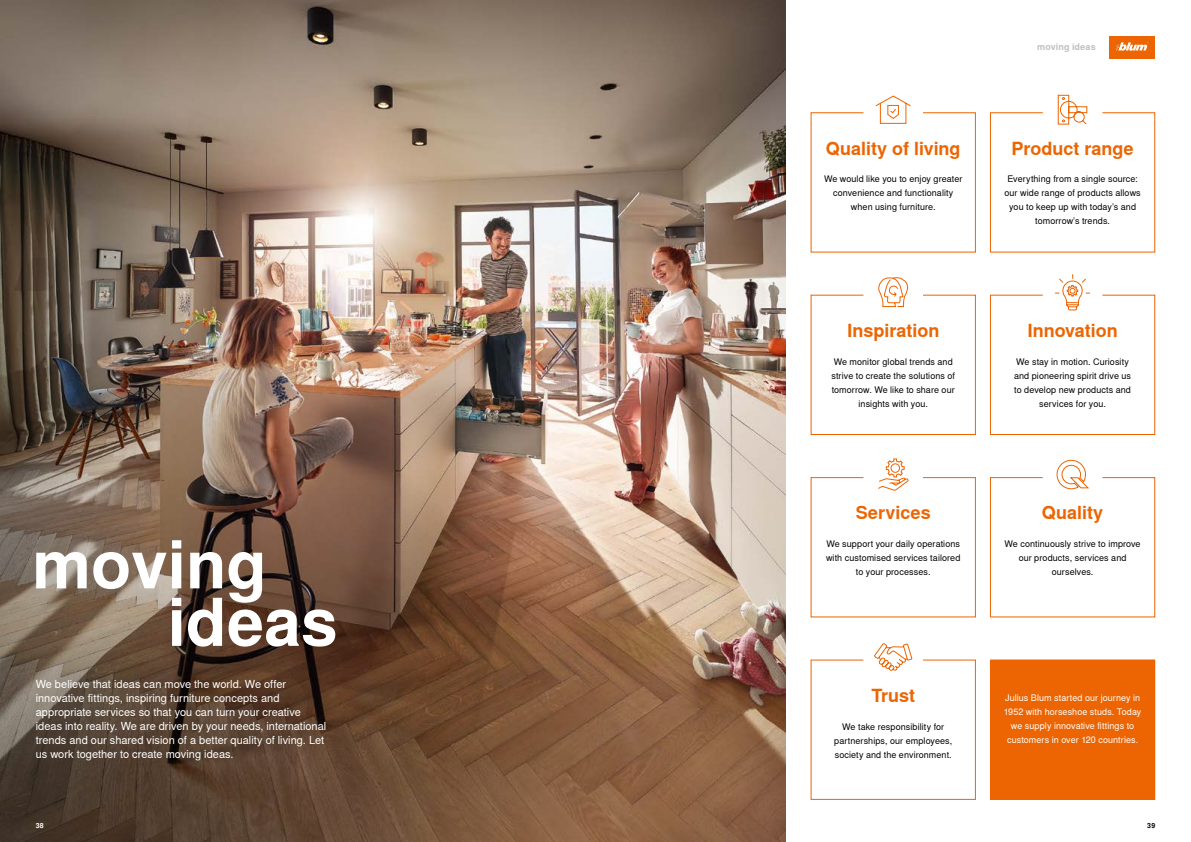
<style>
.page{position:relative;width:1191px;height:842px;background:#fff}
.page>*{position:absolute;margin:0;border:0;box-sizing:border-box;transform-origin:0 0}
.t1{font:700 18px "Nimbus Sans Global";color:#ec6502}
.t2{font:11px/14px "Nimbus Sans Global";color:#fff}
.t3{font:9px/14px "Nimbus Sans Global";letter-spacing:.01em;color:#000;text-align:center}
.t4{font:9px/14px "Nimbus Sans Global";letter-spacing:.01em;color:#fff;text-align:center}
.t5{font:700 9px "Nimbus Sans Global";letter-spacing:.01em;color:#c0c0c1}
.t6{font:700 7px "Nimbus Sans LOT";color:#fff}
.t7{font:700 7px "Nimbus Sans LOT";color:#000}
</style>
<div class="page">
<img style="left:0;top:0;width:785px;height:842px">
<div style="left:1109px;top:36px;width:46px;height:23px;background:#ec6502"></div>
<svg style="left:1116px;top:42px;width:32px;height:9px"></svg>
<svg style="left:36px;top:552px;width:51px;height:36px"></svg>
<svg style="left:93px;top:552px;width:73px;height:37px"></svg>
<svg style="left:172px;top:540px;width:9px;height:48px"></svg>
<svg style="left:190px;top:552px;width:32px;height:36px"></svg>
<svg style="left:229px;top:552px;width:33px;height:51px"></svg>
<svg style="left:172px;top:598px;width:9px;height:48px"></svg>
<svg style="left:188px;top:598px;width:34px;height:49px"></svg>
<svg style="left:229px;top:609px;width:106px;height:38px"></svg>
<svg style="left:810px;top:95px;width:166px;height:158px"></svg>
<svg style="left:989px;top:94px;width:166px;height:159px"></svg>
<svg style="left:810px;top:277px;width:166px;height:158px"></svg>
<svg style="left:989px;top:274px;width:166px;height:161px"></svg>
<svg style="left:810px;top:458px;width:166px;height:160px"></svg>
<svg style="left:989px;top:459px;width:166px;height:159px"></svg>
<svg style="left:810px;top:643px;width:166px;height:157px"></svg>
<div style="left:990px;top:660px;width:164px;height:139px;background:#ec6502"></div>
<div style="left:990px;top:659px;width:165px;height:141px;border:1px solid #ec6502"></div>
<p class="t2" style="left:36px;top:677px;width:292px">We believe that ideas can move the world. We offer innovative fittings, inspiring furniture concepts and appropriate services so that you can turn your creative ideas into reality. We are driven by your needs, international trends and our shared vision of a better quality of living. Let us work together to create moving ideas.</p>
<p class="t5" style="left:1037px;top:42px;width:60px">moving ideas</p>
<h1 class="t1" style="left:826px;top:138px;width:136px">Quality of living</h1>
<h1 class="t1" style="left:1011px;top:138px;width:124px">Product range</h1>
<p class="t3" style="left:824px;top:172px;width:140px">We would like you to enjoy greater convenience and functionality when using furniture.</p>
<p class="t3" style="left:1004px;top:172px;width:138px">Everything from a single source: our wide range of products allows you to keep up with today’s and tomorrow’s trends.</p>
<h1 class="t1" style="left:847px;top:320px;width:94px">Inspiration</h1>
<h1 class="t1" style="left:1027px;top:320px;width:92px">Innovation</h1>
<p class="t3" style="left:831px;top:355px;width:125px">We monitor global trends and strive to create the solutions of tomorrow. We like to share our insights with you.</p>
<p class="t3" style="left:1014px;top:355px;width:119px">We stay in motion. Curiosity and pioneering spirit drive us to develop new products and services for you.</p>
<h1 class="t1" style="left:855px;top:503px;width:76px">Services</h1>
<h1 class="t1" style="left:1042px;top:503px;width:63px">Quality</h1>
<p class="t3" style="left:826px;top:537px;width:136px">We support your daily operations with customised services tailored to your processes.</p>
<p class="t3" style="left:1004px;top:537px;width:138px">We continuously strive to improve our products, services and ourselves.</p>
<h1 class="t1" style="left:871px;top:685px;width:45px">Trust</h1>
<p class="t4" style="left:1003px;top:691px;width:139px">Julius Blum started our journey in 1952 with horseshoe studs. Today we supply innovative fittings to customers in over 120 countries.</p>
<p class="t3" style="left:834px;top:720px;width:120px">We take responsibility for partnerships, our employees, society and the environment.</p>
<p class="t6" style="left:36px;top:821px;width:10px">38</p>
<p class="t7" style="left:1147px;top:821px;width:9px">39</p>
</div>
